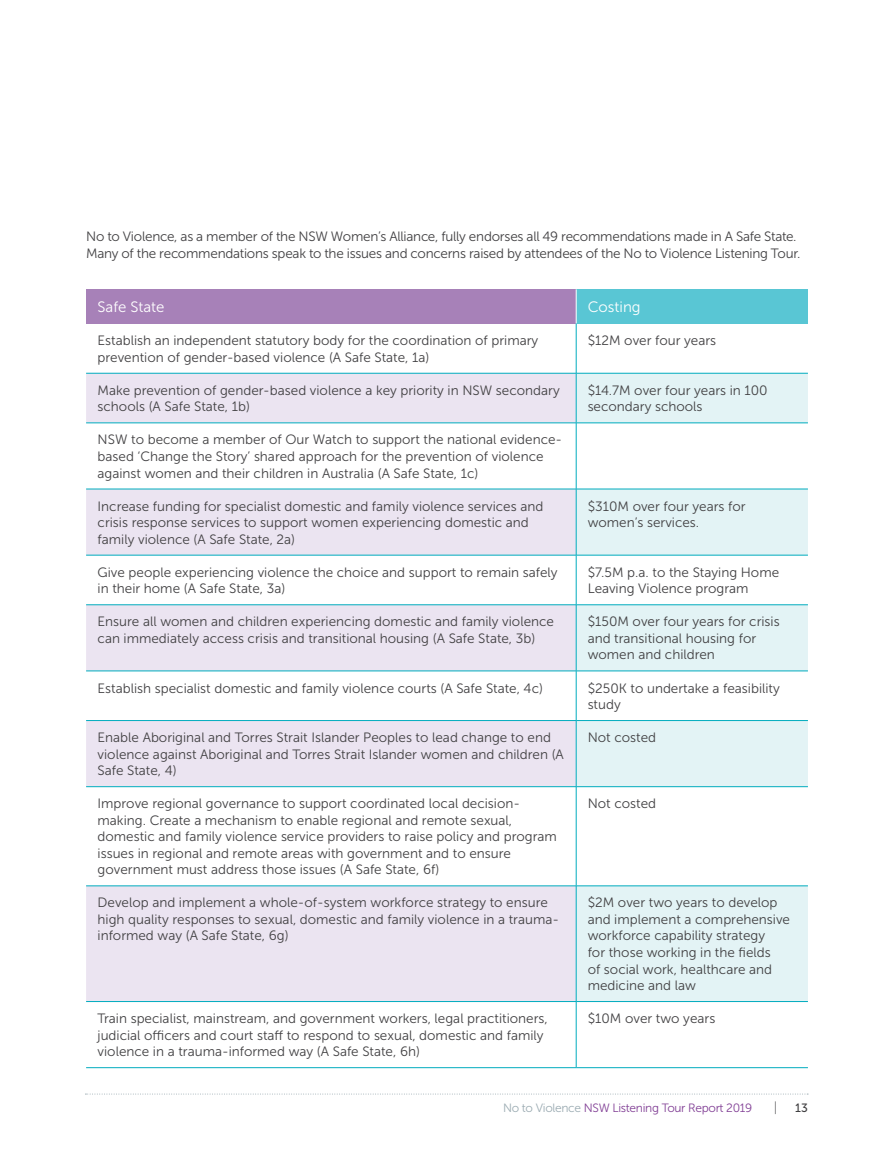
<style>
.page{position:relative;width:893px;height:1149px;background:#fff}
.page>*{position:absolute;margin:0;border:0;box-sizing:border-box;transform-origin:0 0}
.t1{font:15px "Museo Sans 300";color:#fff}
.t2{font:13.5px/16.5px "Museo Sans 300";color:#414042}
.t3{font:13.5px "Museo Sans 100";color:#414042}
.t4{font:12px "Museo Sans 300";letter-spacing:-.025em;color:#813f95}
.t5{font:12px "Museo Sans 500";color:#414042}
.s1{color:#9babb2}
</style>
<div class="page">
<svg style="left:85px;top:1093px;width:723px;height:1px"></svg>
<div style="left:86px;top:289px;width:490px;height:34px;background:#a781b8"></div>
<div style="left:576px;top:289px;width:232px;height:34px;background:#59c6d4"></div>
<svg style="left:86px;top:374px;width:490px;height:626px;fill:#ebe4f1"></svg>
<svg style="left:577px;top:374px;width:231px;height:626px;fill:#e3f3f5"></svg>
<hr style="left:576px;top:289px;width:1px;height:34px;background:#fff">
<hr style="left:576px;top:323px;width:1px;height:50px;background:#00acbe">
<hr style="left:86px;top:373px;width:490px;height:1px;background:#00acbe">
<hr style="left:576px;top:373px;width:232px;height:1px;background:#00acbe">
<hr style="left:576px;top:373px;width:1px;height:49px;background:#00acbe">
<hr style="left:86px;top:422px;width:490px;height:1px;background:#00acbe">
<hr style="left:576px;top:422px;width:232px;height:1px;background:#00acbe">
<hr style="left:576px;top:423px;width:1px;height:65px;background:#00acbe">
<hr style="left:86px;top:488px;width:490px;height:1px;background:#00acbe">
<hr style="left:576px;top:488px;width:232px;height:1px;background:#00acbe">
<hr style="left:576px;top:489px;width:1px;height:65px;background:#00acbe">
<hr style="left:86px;top:554px;width:490px;height:1px;background:#00acbe">
<hr style="left:576px;top:554px;width:232px;height:1px;background:#00acbe">
<hr style="left:576px;top:555px;width:1px;height:49px;background:#00acbe">
<hr style="left:86px;top:604px;width:490px;height:1px;background:#00acbe">
<hr style="left:576px;top:604px;width:232px;height:1px;background:#00acbe">
<hr style="left:576px;top:604px;width:1px;height:66px;background:#00acbe">
<hr style="left:86px;top:670px;width:490px;height:1px;background:#00acbe">
<hr style="left:576px;top:670px;width:232px;height:1px;background:#00acbe">
<hr style="left:576px;top:671px;width:1px;height:49px;background:#00acbe">
<hr style="left:86px;top:720px;width:490px;height:1px;background:#00acbe">
<hr style="left:576px;top:720px;width:232px;height:1px;background:#00acbe">
<hr style="left:576px;top:720px;width:1px;height:66px;background:#00acbe">
<hr style="left:86px;top:786px;width:490px;height:1px;background:#00acbe">
<hr style="left:576px;top:786px;width:232px;height:1px;background:#00acbe">
<hr style="left:576px;top:786px;width:1px;height:99px;background:#00acbe">
<hr style="left:86px;top:885px;width:490px;height:1px;background:#00acbe">
<hr style="left:576px;top:885px;width:232px;height:1px;background:#00acbe">
<hr style="left:576px;top:885px;width:1px;height:116px;background:#00acbe">
<hr style="left:86px;top:1000px;width:490px;height:1px;background:#00acbe">
<hr style="left:576px;top:1000px;width:232px;height:1px;background:#00acbe">
<hr style="left:576px;top:1001px;width:1px;height:66px;background:#00acbe">
<hr style="left:86px;top:1067px;width:490px;height:1px;background:#00acbe">
<hr style="left:576px;top:1067px;width:232px;height:1px;background:#00acbe">
<p class="t2" style="left:86px;top:228px;width:716px">No to Violence, as a member of the NSW Women’s Alliance, fully endorses all 49 recommendations made in A Safe State.<br>Many of the recommendations speak to the issues and concerns raised by attendees of the No to Violence Listening Tour.</p>
<p class="t1" style="left:98px;top:299px;width:69px">Safe State</p>
<p class="t1" style="left:588px;top:299px;width:55px">Costing</p>
<p class="t2" style="left:98px;top:332px;width:442px">Establish an independent statutory body for the coordination of primary prevention of gender-based violence (A Safe State, 1a)</p>
<p class="t2" style="left:588px;top:332px;width:130px">$12M over four years</p>
<p class="t2" style="left:98px;top:382px;width:464px">Make prevention of gender-based violence a key priority in NSW secondary schools (A Safe State, 1b)</p>
<p class="t2" style="left:588px;top:382px;width:182px">$14.7M over four years in 100 secondary schools</p>
<p class="t2" style="left:98px;top:431px;width:466px">NSW to become a member of Our Watch to support the national evidence&shy;based ‘Change the Story’ shared approach for the prevention of violence against women and their children in Australia (A Safe State, 1c)</p>
<p class="t2" style="left:98px;top:497px;width:447px">Increase funding for specialist domestic and family violence services and crisis response services to support women experiencing domestic and family violence (A Safe State, 2a)</p>
<p class="t2" style="left:588px;top:497px;width:159px">$310M over four years for women’s services.</p>
<p class="t2" style="left:98px;top:563px;width:462px">Give people experiencing violence the choice and support to remain safely in their home (A Safe State, 3a)</p>
<p class="t2" style="left:588px;top:563px;width:193px">$7.5M p.a. to the Staying Home<br>Leaving Violence program</p>
<p class="t2" style="left:98px;top:613px;width:458px">Ensure all women and children experiencing domestic and family violence can immediately access crisis and transitional housing (A Safe State, 3b)</p>
<p class="t2" style="left:588px;top:613px;width:194px">$150M over four years for crisis and transitional housing for women and children</p>
<p class="t2" style="left:98px;top:679px;width:447px">Establish specialist domestic and family violence courts (A Safe State, 4c)</p>
<p class="t2" style="left:588px;top:679px;width:194px">$250K to undertake a feasibility study</p>
<p class="t2" style="left:98px;top:729px;width:468px">Enable Aboriginal and Torres Strait Islander Peoples to lead change to end violence against Aboriginal and Torres Strait Islander women and children (A<br>Safe State, 4)</p>
<p class="t2" style="left:588px;top:729px;width:70px">Not costed</p>
<p class="t2" style="left:98px;top:795px;width:461px">Improve regional governance to support coordinated local decision&shy;making. Create a mechanism to enable regional and remote sexual, domestic and family violence service providers to raise policy and program issues in regional and remote areas with government and to ensure government must address those issues (A Safe State, 6f)</p>
<p class="t2" style="left:588px;top:795px;width:70px">Not costed</p>
<p class="t2" style="left:98px;top:894px;width:463px">Develop and implement a whole-of-system workforce strategy to ensure high quality responses to sexual, domestic and family violence in a trauma&shy;informed way (A Safe State, 6g)</p>
<p class="t2" style="left:588px;top:894px;width:204px">$2M over two years to develop and implement a comprehensive workforce capability strategy<br>for those working in the fields<br>of social work, healthcare and medicine and law</p>
<p class="t2" style="left:98px;top:1009px;width:452px">Train specialist, mainstream, and government workers, legal practitioners, judicial officers and court staff to respond to sexual, domestic and family violence in a trauma-informed way (A Safe State, 6h)</p>
<p class="t2" style="left:588px;top:1009px;width:129px">$10M over two years</p>
<p class="t4" style="left:503px;top:1100px;width:251px"><span class="s1">No to Violence</span> NSW Listening Tour Report 2019</p>
<p class="t3" style="left:774px;top:1099px;width:5px">|</p>
<p class="t5" style="left:795px;top:1100px;width:14px">13</p>
</div>
